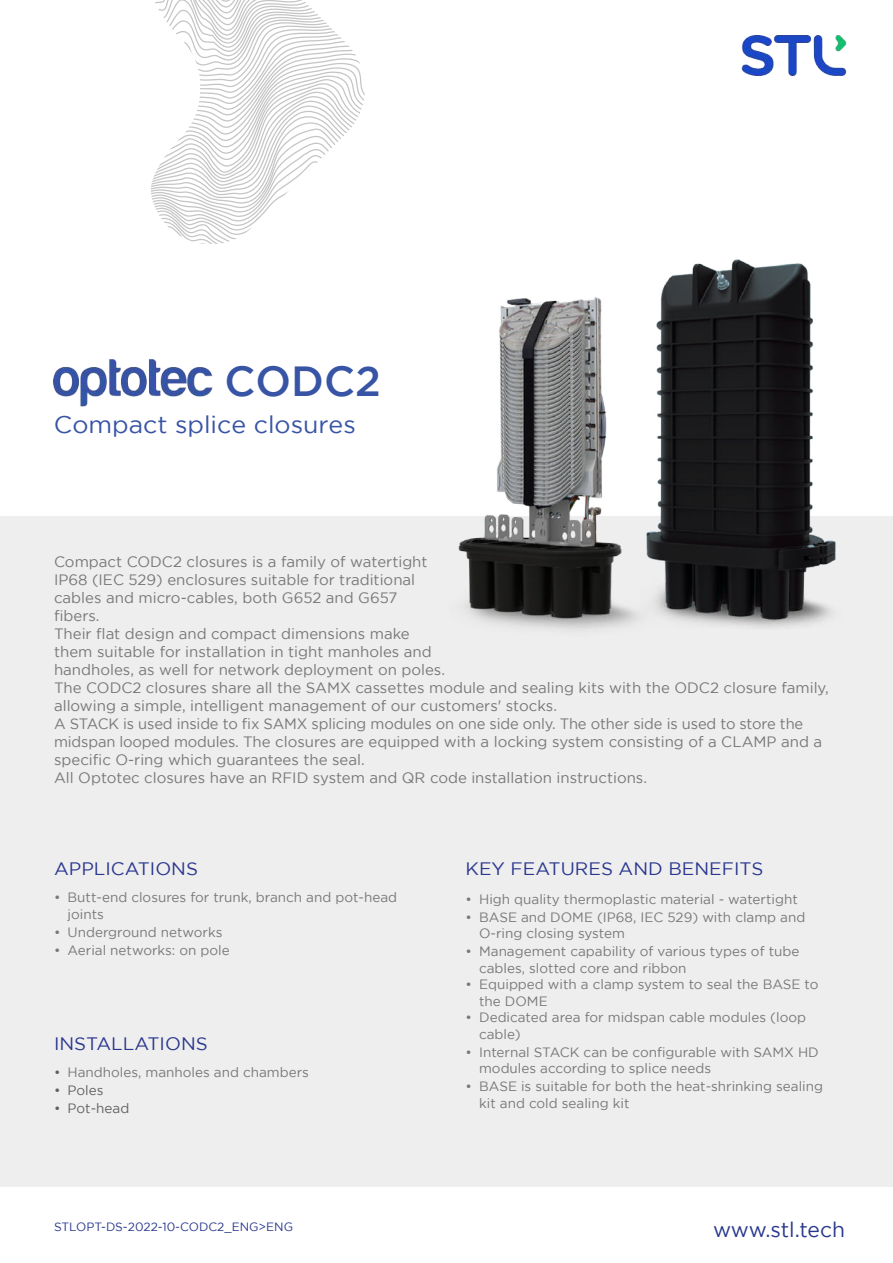
<style>
.page{position:relative;width:893px;height:1263px;background:#fff}
.page>*{position:absolute;margin:0;border:0;box-sizing:border-box;transform-origin:0 0}
.t1{font:500 42px "Gotham";color:#3754a5}
.t2{font:24px "Gotham";color:#3754a5;scale:1.04 1}
.t3{font:21px "Gotham";letter-spacing:-.01em;color:#29388d}
.t4{font:18px "Gotham";color:#29378f;scale:1.04 1}
.t5{font:15px/18px "Gotham";color:#787878}
.t6{font:13.5px/16.5px "Gotham";color:#787878}
.t7{font:13.5px "Gotham";color:#5f6261}
.t8{font:12px "Gotham";color:#29388d}
.s1{color:#5f6261}
</style>
<div class="page">
<div style="left:0;top:516px;width:893px;height:670px;background:#efeeee"></div>
<svg style="left:151px;top:0;width:214px;height:244px"></svg>
<img style="left:458px;top:259px;width:378px;height:371px">
<img style="left:53px;top:359px;width:160px;height:48px">
<img style="left:741px;top:35px;width:106px;height:41px">
<h1 class="t1" style="left:224px;top:357px;width:158px">CODC2</h1>
<h2 class="t2" style="left:54px;top:412px;width:292px">Compact splice closures</h2>
<p class="t5" style="left:54px;top:552px;width:776px">Compact CODC2 closures is a family of watertight<br>IP68 (IEC 529) enclosures suitable for traditional<br>cables and micro-cables, both G652 and G657<br>fibers.<br>Their flat design and compact dimensions make<br>them suitable for installation in tight manholes and<br>handholes, as well for network deployment on poles.<br>The CODC2 closures share all the SAMX cassettes module and sealing kits with the ODC2 closure family, allowing a simple, intelligent management of our customers' stocks.<br>A STACK is used inside to fix SAMX splicing modules on one side only. The other side is used to store the midspan looped modules. The closures are equipped with a locking system consisting of a CLAMP and a specific O-ring which guarantees the seal.<br>All Optotec closures have an RFID system and QR code installation instructions.</p>
<p class="t4" style="left:54px;top:859px;width:140px">APPLICATIONS</p>
<p class="t6" style="left:68px;top:889px;width:331px;text-indent:-14px">• Butt-end closures for trunk, branch and pot-head joints</p>
<p class="t6" style="left:54px;top:923px;width:170px">• Underground networks</p>
<p class="t6" style="left:54px;top:941px;width:177px">• Aerial networks: on pole</p>
<p class="t4" style="left:54px;top:1033px;width:149px">INSTALLATIONS</p>
<p class="t6" style="left:54px;top:1063px;width:256px"><span class="s1">•</span> Handholes, manholes and chambers</p>
<p class="t7" style="left:54px;top:1082px;width:51px">• Poles</p>
<p class="t7" style="left:54px;top:1100px;width:77px">• Pot-head</p>
<p class="t8" style="left:54px;top:1220px;width:241px">STLOPT-DS-2022-10-CODC2_ENG&gt;ENG</p>
<p class="t4" style="left:466px;top:859px;width:288px">KEY FEATURES AND BENEFITS</p>
<p class="t6" style="left:466px;top:890px;width:334px">• High quality thermoplastic material - watertight</p>
<p class="t6" style="left:479px;top:908px;width:328px;text-indent:-14px">• BASE and DOME (IP68, IEC 529) with clamp and<br>O-ring closing system</p>
<p class="t6" style="left:479px;top:943px;width:322px;text-indent:-14px">• Management capability of various types of tube cables, slotted core and ribbon</p>
<p class="t6" style="left:479px;top:976px;width:341px;text-indent:-14px">• Equipped with a clamp system to seal the BASE to the DOME</p>
<p class="t6" style="left:479px;top:1009px;width:328px;text-indent:-14px">• Dedicated area for midspan cable modules (loop cable)</p>
<p class="t6" style="left:479px;top:1043px;width:341px;text-indent:-14px">• Internal STACK can be configurable with SAMX HD modules according to splice needs</p>
<p class="t6" style="left:479px;top:1078px;width:345px;text-indent:-14px">• BASE is suitable for both the heat-shrinking sealing kit and cold sealing kit</p>
<h3 class="t3" style="left:713px;top:1218px;width:133px">www.stl.tech</h3>
</div>
